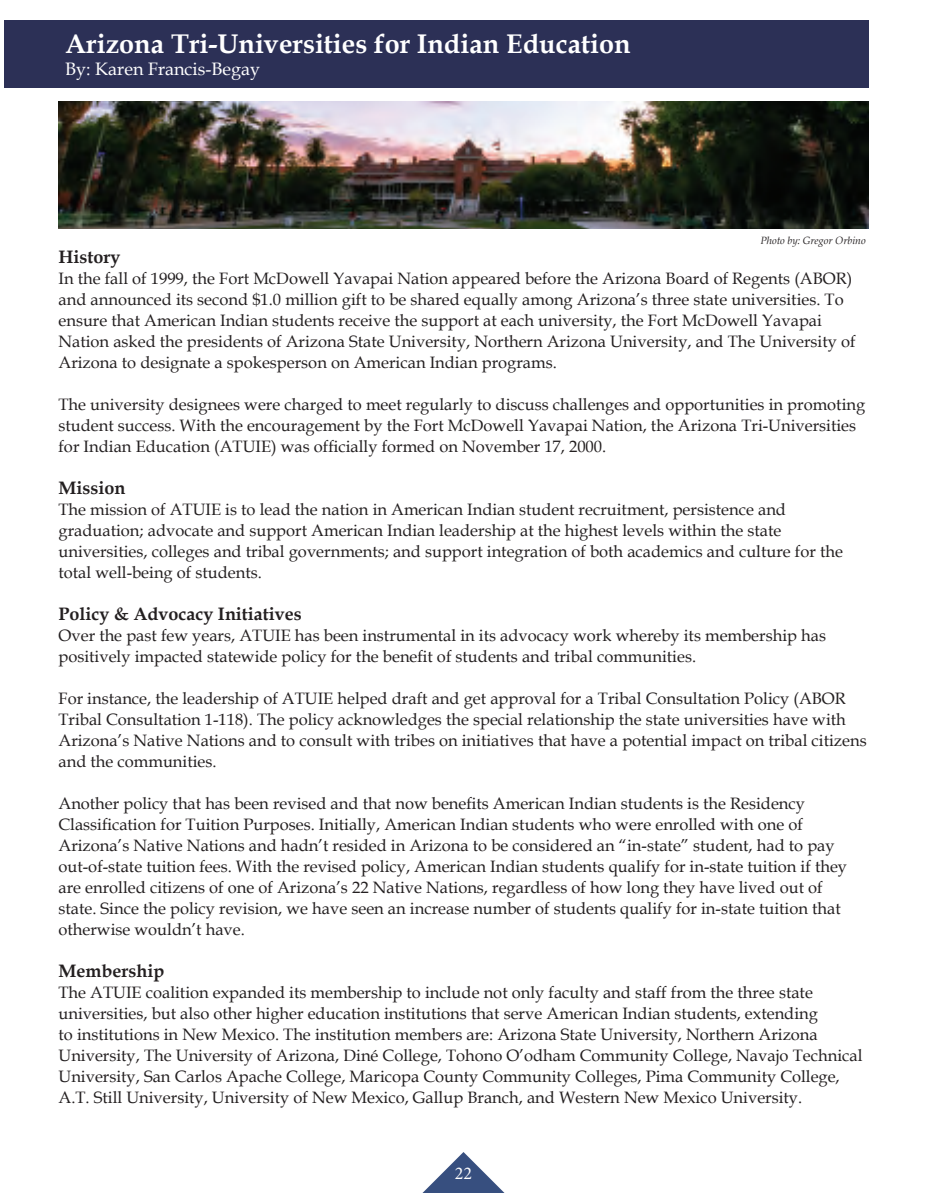
<style>
.page{position:relative;width:927px;height:1197px;background:#fff}
.page>*{position:absolute;margin:0;border:0;box-sizing:border-box;transform-origin:0 0}
.t1{font:700 27px "Book Antiqua";color:#fff}
.t2{font:700 18px "Book Antiqua";color:#231f20}
.t3{font:18px "Book Antiqua";color:#fff}
.t4{font:18px "Minion Pro";color:#fff}
.t5{font:16.5px/21px "Book Antiqua";color:#231f20}
.t6{font:italic 10.5px "Book Antiqua";color:#231f20}
</style>
<div class="page">
<div style="left:4px;top:21px;width:864px;height:67px;background:#2c3056"></div>
<img style="left:58px;top:102px;width:810px;height:127px">
<svg style="left:423px;top:1152px;width:81px;height:40px"></svg>
<h1 class="t1" style="left:65px;top:26px;width:567px">Arizona Tri-Universities for Indian Education</h1>
<p class="t3" style="left:65px;top:56px;width:196px">By: Karen Francis-Begay</p>
<p class="t6" style="left:760px;top:233px;width:107px">Photo by: Gregor Orbino</p>
<p class="t2" style="left:58px;top:244px;width:63px">History</p>
<p class="t5" style="left:58px;top:267px;width:799px">In the fall of 1999, the Fort McDowell Yavapai Nation appeared before the Arizona Board of Regents (ABOR) and announced its second $1.0 million gift to be shared equally among Arizona’s three state universities. To ensure that American Indian students receive the support at each university, the Fort McDowell Yavapai Nation asked the presidents of Arizona State University, Northern Arizona University, and The University of Arizona to designate a spokesperson on American Indian programs.</p>
<p class="t5" style="left:58px;top:393px;width:808px">The university designees were charged to meet regularly to discuss challenges and opportunities in promoting student success. With the encouragement by the Fort McDowell Yavapai Nation, the Arizona Tri-Universities for Indian Education (ATUIE) was officially formed on November 17, 2000.</p>
<p class="t2" style="left:58px;top:475px;width:68px">Mission</p>
<p class="t5" style="left:58px;top:498px;width:786px">The mission of ATUIE is to lead the nation in American Indian student recruitment, persistence and graduation; advocate and support American Indian leadership at the highest levels within the state universities, colleges and tribal governments; and support integration of both academics and culture for the total well-being of students.</p>
<p class="t2" style="left:58px;top:601px;width:245px">Policy &amp; Advocacy Initiatives</p>
<p class="t5" style="left:58px;top:624px;width:769px">Over the past few years, ATUIE has been instrumental in its advocacy work whereby its membership has positively impacted statewide policy for the benefit of students and tribal communities.</p>
<p class="t5" style="left:58px;top:687px;width:810px">For instance, the leadership of ATUIE helped draft and get approval for a Tribal Consultation Policy (ABOR Tribal Consultation 1-118). The policy acknowledges the special relationship the state universities have with Arizona’s Native Nations and to consult with tribes on initiatives that have a potential impact on tribal citizens and the communities.</p>
<p class="t5" style="left:58px;top:792px;width:790px">Another policy that has been revised and that now benefits American Indian students is the Residency Classification for Tuition Purposes. Initially, American Indian students who were enrolled with one of Arizona’s Native Nations and hadn’t resided in Arizona to be considered an “in-state” student, had to pay out-of-state tuition fees. With the revised policy, American Indian students qualify for in-state tuition if they are enrolled citizens of one of Arizona’s 22 Native Nations, regardless of how long they have lived out of state. Since the policy revision, we have seen an increase number of students qualify for in-state tuition that otherwise wouldn’t have.</p>
<p class="t2" style="left:58px;top:958px;width:107px">Membership</p>
<p class="t5" style="left:58px;top:981px;width:806px">The ATUIE coalition expanded its membership to include not only faculty and staff from the three state universities, but also other higher education institutions that serve American Indian students, extending<br>to institutions in New Mexico. The institution members are: Arizona State University, Northern Arizona University, The University of Arizona, Diné College, Tohono O’odham Community College, Navajo Technical University, San Carlos Apache College, Maricopa County Community Colleges, Pima Community College, A.T. Still University, University of New Mexico, Gallup Branch, and Western New Mexico University.</p>
<p class="t4" style="left:455px;top:1161px;width:19px">22</p>
</div>
